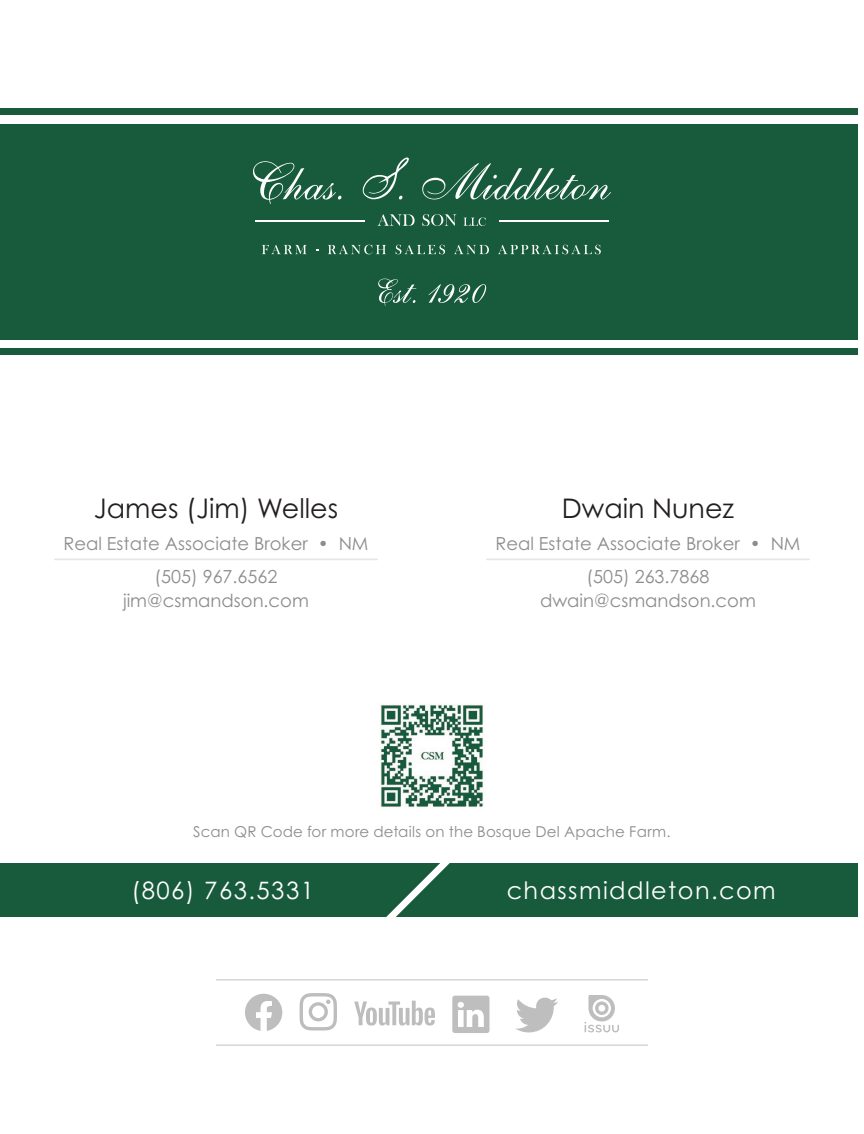
<style>
.page{position:relative;width:864px;height:1134px;background:#fff}
.page>*{position:absolute;margin:0;border:0;box-sizing:border-box;transform-origin:0 0}
.t1{font:27px "Century Gothic Pro";color:#231f20}
.t2{font:24px "Century Gothic Pro";letter-spacing:.06em;color:#fff}
.t3{font:18px/24px "Century Gothic Pro";color:#8d8d8d;text-align:center}
.t4{font:15px "Century Gothic Pro";letter-spacing:.01em;color:#8d8d8d}
</style>
<div class="page">
<hr style="left:54px;top:558px;width:324px;height:2px;background:#e6e7e6">
<hr style="left:486px;top:558px;width:324px;height:2px;background:#e6e7e6">
<svg style="left:584px;top:995px;width:35px;height:37px"></svg>
<svg style="left:515px;top:997px;width:43px;height:35px"></svg>
<div style="left:452px;top:996px;width:37px;height:37px;background:#bfbebe;border-radius:3px"></div>
<svg style="left:458px;top:1002px;width:26px;height:25px"></svg>
<svg style="left:354px;top:1001px;width:81px;height:25px"></svg>
<svg style="left:300px;top:993px;width:37px;height:38px"></svg>
<svg style="left:245px;top:994px;width:37px;height:37px"></svg>
<hr style="left:216px;top:979px;width:432px;height:1px;background:#cbcbcb">
<hr style="left:216px;top:1045px;width:432px;height:1px;background:#cbcbcb">
<div style="left:0;top:863px;width:857px;height:54px;background:#175b3c"></div>
<svg style="left:386px;top:863px;width:64px;height:54px"></svg>
<div style="left:0;top:124px;width:857px;height:216px;background:#175b3c"></div>
<div style="left:0;top:348px;width:857px;height:7px;background:#175b3c"></div>
<div style="left:0;top:108px;width:857px;height:7px;background:#175b3c"></div>
<svg style="left:378px;top:279px;width:38px;height:27px"></svg>
<svg style="left:428px;top:284px;width:58px;height:19px"></svg>
<svg style="left:262px;top:245px;width:45px;height:9px"></svg>
<svg style="left:328px;top:245px;width:58px;height:9px"></svg>
<svg style="left:396px;top:245px;width:49px;height:9px"></svg>
<svg style="left:454px;top:245px;width:35px;height:9px"></svg>
<svg style="left:498px;top:245px;width:103px;height:9px"></svg>
<svg style="left:253px;top:161px;width:88px;height:43px"></svg>
<svg style="left:363px;top:157px;width:46px;height:43px"></svg>
<svg style="left:422px;top:163px;width:189px;height:37px"></svg>
<hr style="left:255px;top:220px;width:109px;height:2px;background:#fff">
<svg style="left:377px;top:214px;width:38px;height:12px"></svg>
<svg style="left:422px;top:214px;width:35px;height:12px"></svg>
<svg style="left:463px;top:217px;width:23px;height:9px"></svg>
<hr style="left:499px;top:220px;width:109px;height:2px;background:#fff">
<img style="left:380px;top:704px;width:104px;height:104px">
<h1 class="t1" style="left:94px;top:492px;width:246px">James (Jim) Welles</h1>
<h1 class="t1" style="left:562px;top:492px;width:174px">Dwain Nunez</h1>
<p class="t3" style="left:63px;top:531px;width:307px">Real Estate Associate Broker • NM</p>
<p class="t3" style="left:495px;top:531px;width:307px">Real Estate Associate Broker • NM</p>
<p class="t3" style="left:123px;top:565px;width:187px">(505) 967.6562 jim@csmandson.com</p>
<p class="t3" style="left:540px;top:564px;width:217px">(505) 263.7868 dwain@csmandson.com</p>
<p class="t4" style="left:193px;top:823px;width:479px">Scan QR Code for more details on the Bosque Del Apache Farm.</p>
<h2 class="t2" style="left:131px;top:876px;width:184px">(806) 763.5331</h2>
<h2 class="t2" style="left:507px;top:876px;width:271px">chassmiddleton.com</h2>
</div>
